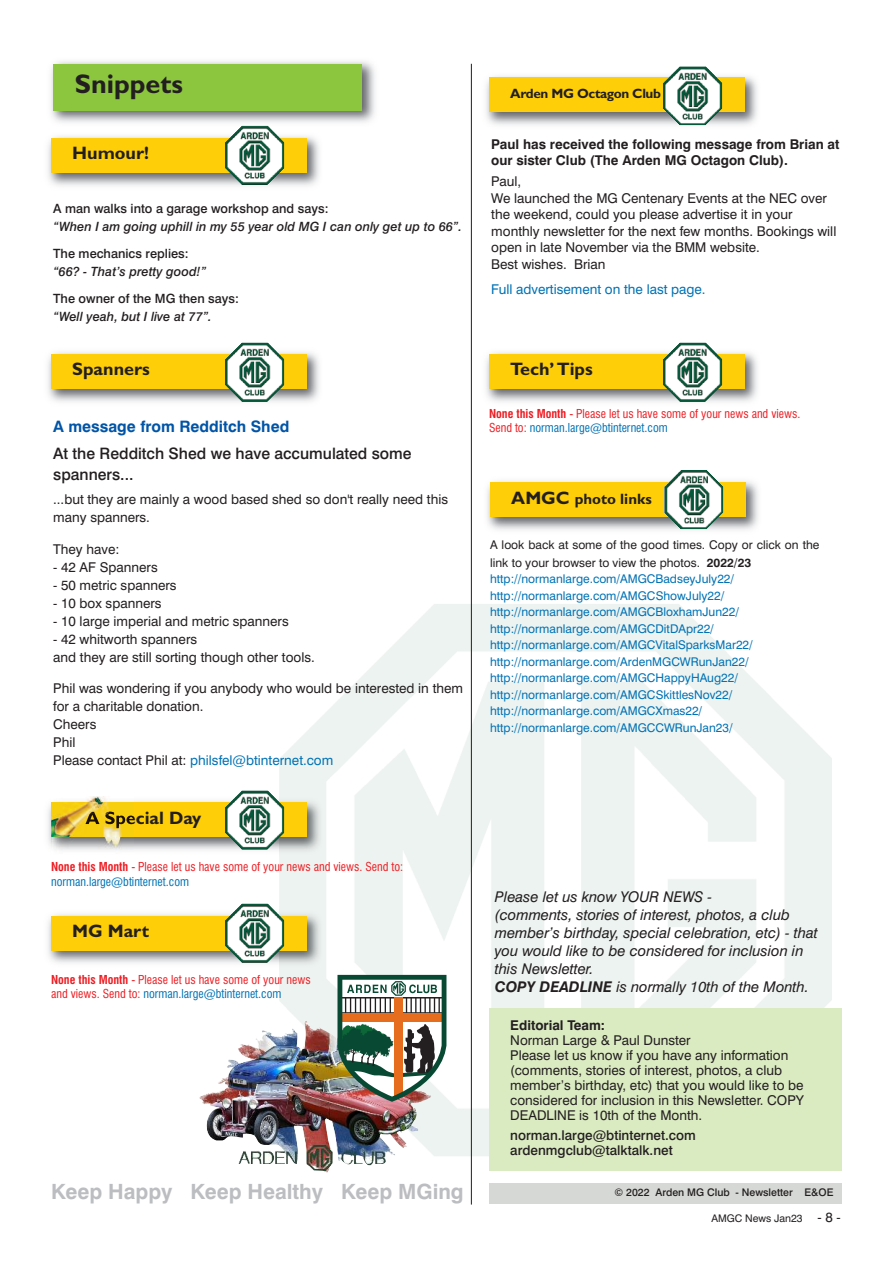
<style>
.page{position:relative;width:893px;height:1263px;background:#fff}
.page>*{position:absolute;margin:0;border:0;box-sizing:border-box;transform-origin:0 0}
.t1{font:700 27px "Gill Sans";color:#231f20}
.t2{font:700 21px "Swiss 721 BT";color:#bcbdc0}
.t3{font:700 18px "Gill Sans";color:#231f20}
.t4{font:500 15.75px/21px "Swiss 721 BT";color:#231f20}
.t5{font:700 15.75px "Swiss 721 BT";color:#0154a6}
.t6{font:700 15px "Gill Sans";color:#231f20}
.t7{font:italic 14.85px/18px "Swiss 721 BT";color:#231f20}
.t8{font:13.5px/18px "Swiss 721 BT";color:#231f20}
.t9{font:700 13.5px/16.5px "Swiss 721 BT";color:#231f20}
.t10{font:500 13.5px/15px "Swiss 721 BT";color:#231f20}
.t11{font:13.5px "Swiss 721 BT";color:#0072b5}
.t12{font:700 13.5px "Gill Sans";letter-spacing:-.025em;color:#231f20}
.t13{font:italic 500 12.75px "Swiss 721 BT";color:#231f20}
.t14{font:500 12.75px "Swiss 721 BT";color:#231f20}
.t15{font:12px/16.5px "Swiss 721 BT";color:#0072b5}
.t16{font:condensed 12px/14.4px "Swiss 721 BT";color:#ee1d23}
.t17{font:12px/18px "Swiss 721 BT";color:#231f20}
.t18{font:500 10.5px "Swiss 721 BT";color:#231f20}
.t19{font:10.5px "Swiss 721 BT";color:#231f20}
.s1{color:#0072b5}
.s2{font-weight:700}
.s3{font-size:18px}
.s4{font-size:13.5px}
</style>
<div class="page">
<hr style="left:471px;top:64px;width:1px;height:1140px;background:#231f20">
<div style="left:489px;top:1183px;width:353px;height:20px;background:#d5d8d4"></div>
<div style="left:489px;top:1008px;width:353px;height:162px;background:#daeac1"></div>
<img style="left:487px;top:481px;width:271px;height:49px">
<div style="left:490px;top:483px;width:255px;height:34px;background:#fece08"></div>
<img style="left:664px;top:470px;width:59px;height:59px">
<img style="left:48px;top:796px;width:278px;height:60px">
<div style="left:51px;top:803px;width:255px;height:34px;background:#fece08"></div>
<img style="left:225px;top:790px;width:59px;height:59px">
<img style="left:52px;top:796px;width:81px;height:58px">
<img style="left:85px;top:811px;width:48px;height:17px">
<img style="left:48px;top:909px;width:278px;height:60px">
<div style="left:51px;top:916px;width:255px;height:34px;background:#fece08"></div>
<img style="left:225px;top:904px;width:59px;height:58px">
<img style="left:199px;top:1021px;width:233px;height:150px">
<svg style="left:337px;top:975px;width:109px;height:127px"></svg>
<img style="left:51px;top:61px;width:324px;height:65px">
<div style="left:54px;top:64px;width:308px;height:47px;background:#8bc63e"></div>
<img style="left:48px;top:136px;width:271px;height:50px">
<div style="left:51px;top:138px;width:255px;height:34px;background:#fece08"></div>
<img style="left:225px;top:126px;width:59px;height:59px">
<img style="left:486px;top:76px;width:271px;height:50px">
<div style="left:489px;top:78px;width:255px;height:34px;background:#fece08"></div>
<img style="left:663px;top:66px;width:59px;height:59px">
<img style="left:48px;top:352px;width:271px;height:50px">
<div style="left:51px;top:354px;width:255px;height:34px;background:#fece08"></div>
<img style="left:225px;top:343px;width:59px;height:58px">
<img style="left:486px;top:352px;width:271px;height:50px">
<div style="left:489px;top:354px;width:255px;height:34px;background:#fece08"></div>
<img style="left:663px;top:343px;width:59px;height:58px">
<h1 class="t1" style="left:75px;top:74px;width:110px">Snippets</h1>
<h3 class="t3" style="left:72px;top:147px;width:78px">Humour!</h3>
<p class="t14" style="left:53px;top:204px;width:277px">A man walks into a garage workshop and says:</p>
<p class="t13" style="left:53px;top:222px;width:410px">“When I am going uphill in my 55 year old MG I can only get up to 66”.</p>
<p class="t14" style="left:53px;top:249px;width:137px">The mechanics replies:</p>
<p class="t13" style="left:53px;top:267px;width:155px">“66? - That’s pretty good!”</p>
<p class="t14" style="left:53px;top:294px;width:187px">The owner of the MG then says:</p>
<p class="t13" style="left:53px;top:312px;width:160px">“Well yeah, but I live at 77”.</p>
<h3 class="t3" style="left:72px;top:362px;width:79px">Spanners</h3>
<p class="t5" style="left:53px;top:421px;width:238px">A message from Redditch Shed</p>
<p class="t4" style="left:53px;top:445px;width:360px">At the Redditch Shed we have accumulated some spanners...</p>
<p class="t8" style="left:53px;top:492px;width:396px">...but they are mainly a wood based shed so don't really need this many spanners.</p>
<p class="t8" style="left:53px;top:541px;width:68px">They have:</p>
<p class="t8" style="left:53px;top:559px;width:106px">- 42 AF Spanners</p>
<p class="t8" style="left:53px;top:577px;width:125px">- 50 metric spanners</p>
<p class="t8" style="left:53px;top:595px;width:110px">- 10 box spanners</p>
<p class="t8" style="left:53px;top:613px;width:237px">- 10 large imperial and metric spanners</p>
<p class="t8" style="left:53px;top:631px;width:263px">- 42 whitworth spanners<br>and they are still sorting though other tools.</p>
<p class="t8" style="left:53px;top:681px;width:411px">Phil was wondering if you anybody who would be interested in them for a charitable donation.<br>Cheers<br>Phil<br>Please contact Phil at: <span class="s1">philsfel@btinternet.com</span></p>
<h3 class="t3" style="left:85px;top:811px;width:118px">A Special Day</h3>
<p class="t16" style="left:51px;top:861px;width:354px"><span class="s2">None this Month</span> - Please let us have some of your news and views. Send to: <span class="s1">norman.large@btinternet.com</span></p>
<h3 class="t3" style="left:72px;top:924px;width:78px">MG Mart</h3>
<p class="t16" style="left:51px;top:973px;width:261px"><span class="s2">None this Month</span> - Please let us have some of your news and views. Send to: <span class="s1">norman.large@btinternet.com</span></p>
<h2 class="t2" style="left:51px;top:1184px;width:414px">Keep Happy Keep Healthy Keep MGing</h2>
<p class="t12" style="left:510px;top:88px;width:152px">Arden MG Octagon Club</p>
<p class="t9" style="left:491px;top:137px;width:350px">Paul has received the following message from Brian at our sister Club (The Arden MG Octagon Club).</p>
<p class="t8" style="left:491px;top:175px;width:347px;line-height:16.5px">Paul,<br>We launched the MG Centenary Events at the NEC over the weekend, could you please advertise it in your monthly newsletter for the next few months. Bookings will open in late November via the BMM website.<br>Best wishes. Brian</p>
<p class="t11" style="left:491px;top:285px;width:216px">Full advertisement on the last page.</p>
<h3 class="t3" style="left:510px;top:362px;width:84px">Tech’Tips</h3>
<p class="t16" style="left:489px;top:407px;width:313px"><span class="s2">None this Month</span> - Please let us have some of your news and views.<br>Send to: <span class="s1">norman.large@btinternet.com</span></p>
<p class="t6" style="left:511px;top:493px;width:142px"><span class="s3">AMGC</span> photo links</p>
<p class="t17" style="left:490px;top:537px;width:331px">A look back at some of the good times. Copy or click on the link to your browser to view the photos. <span class="s2">2022/23</span></p>
<p class="t15" style="left:490px;top:572px;width:264px">http://normanlarge.com/AMGCBadseyJuly22/ http://normanlarge.com/AMGCShowJuly22/ http://normanlarge.com/AMGCBloxhamJun22/ http://normanlarge.com/AMGCDitDApr22/ http://normanlarge.com/AMGCVitalSparksMar22/ http://normanlarge.com/ArdenMGCWRunJan22/ http://normanlarge.com/AMGCHappyHAug22/ http://normanlarge.com/AMGCSkittlesNov22/ http://normanlarge.com/AMGCXmas22/ http://normanlarge.com/AMGCCWRunJan23/</p>
<p class="t7" style="left:495px;top:889px;width:324px">Please let us know YOUR NEWS -<br>(comments, stories of interest, photos, a club member’s birthday, special celebration, etc) - that you would like to be considered for inclusion in this Newsletter.<br><span class="s2">COPY DEADLINE</span> is normally 10th of the Month.</p>
<p class="t9" style="left:510px;top:1019px;width:96px">Editorial Team:</p>
<p class="t8" style="left:510px;top:1034px;width:295px;line-height:15px">Norman Large &amp; Paul Dunster<br>Please let us know if you have any information (comments, stories of interest, photos, a club member’s birthday, etc) that you would like to be considered for inclusion in this Newsletter. COPY DEADLINE is 10th of the Month.</p>
<p class="t10" style="left:510px;top:1129px;width:187px">norman.large@btinternet.com ardenmgclub@talktalk.net</p>
<p class="t18" style="left:615px;top:1188px;width:220px">© 2022 Arden MG Club - Newsletter E&amp;OE</p>
<p class="t19" style="left:711px;top:1214px;width:131px">AMGC News Jan23 <span class="s4">- 8 -</span></p>
</div>
